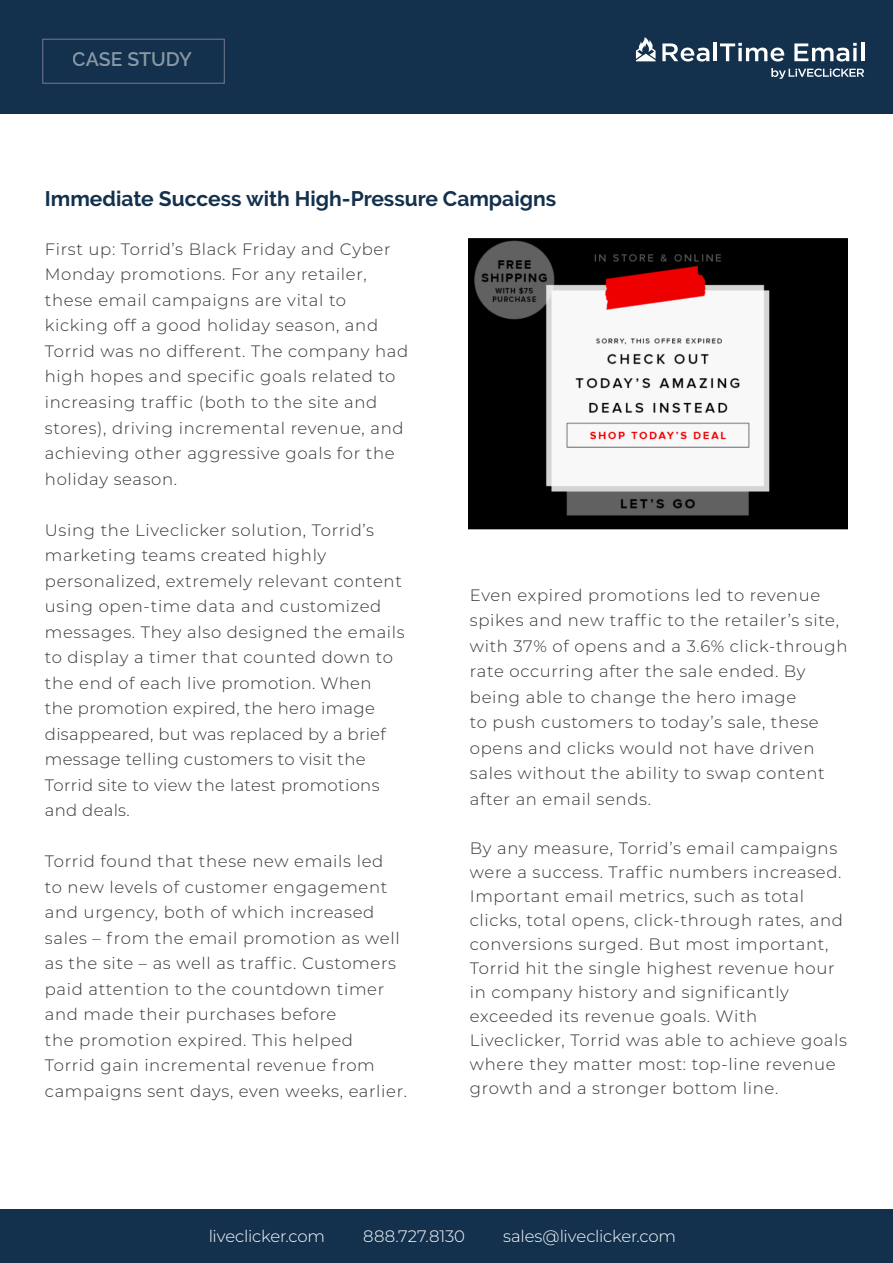
<style>
.page{position:relative;width:893px;height:1263px;background:#fff}
.page>*{position:absolute;margin:0;border:0;box-sizing:border-box;transform-origin:0 0}
.t1{font:700 21px "Raleway";color:#13314d}
.t2{font:600 19.5px "Raleway";letter-spacing:-.005em;color:#fff}
.t3{font:300 16.5px/25.5px "Montserrat";letter-spacing:.04em;color:#333}
.t4{font:300 16.5px "Montserrat";letter-spacing:-.01em;color:#fff}
</style>
<div class="page">
<div style="left:0;top:1209px;width:893px;height:54px;background:#13314d"></div>
<div style="left:0;top:0;width:893px;height:114px;background:#13314d"></div>
<svg style="left:771px;top:68px;width:93px;height:11px"></svg>
<svg style="left:662px;top:43px;width:47px;height:19px"></svg>
<hr style="left:713px;top:43px;width:4px;height:18px;background:#fff">
<svg style="left:720px;top:43px;width:64px;height:19px"></svg>
<svg style="left:794px;top:43px;width:63px;height:18px"></svg>
<svg style="left:853px;top:48px;width:4px;height:13px"></svg>
<hr style="left:861px;top:43px;width:3px;height:18px;background:#fff">
<svg style="left:636px;top:37px;width:20px;height:24px"></svg>
<div style="left:42px;top:39px;width:183px;height:45px;border:1px solid #767a8e"></div>
<img style="left:468px;top:239px;width:380px;height:291px">
<p class="t2" style="left:73px;top:48px;width:120px">CASE STUDY</p>
<p class="t1" style="left:45px;top:187px;width:513px">Immediate Success with High-Pressure Campaigns</p>
<p class="t3" style="left:45px;top:236px;width:365px">First up: Torrid’s Black Friday and Cyber Monday promotions. For any retailer, these email campaigns are vital to kicking off a good holiday season, and Torrid was no different. The company had high hopes and specific goals related to increasing traffic (both to the site and stores), driving incremental revenue, and achieving other aggressive goals for the holiday season.</p>
<p class="t3" style="left:45px;top:516px;width:361px">Using the Liveclicker solution, Torrid’s marketing teams created highly personalized, extremely relevant content using open-time data and customized messages. They also designed the emails to display a timer that counted down to the end of each live promotion. When<br>the promotion expired, the hero image disappeared, but was replaced by a brief message telling customers to visit the Torrid site to view the latest promotions and deals.</p>
<p class="t3" style="left:45px;top:848px;width:364px">Torrid found that these new emails led<br>to new levels of customer engagement and urgency, both of which increased sales – from the email promotion as well as the site – as well as traffic. Customers paid attention to the countdown timer and made their purchases before<br>the promotion expired. This helped Torrid gain incremental revenue from campaigns sent days, even weeks, earlier.</p>
<p class="t3" style="left:470px;top:582px;width:379px">Even expired promotions led to revenue spikes and new traffic to the retailer’s site, with 37% of opens and a 3.6% click-through rate occurring after the sale ended. By being able to change the hero image<br>to push customers to today’s sale, these opens and clicks would not have driven sales without the ability to swap content after an email sends.</p>
<p class="t3" style="left:470px;top:836px;width:379px;line-height:24px">By any measure, Torrid’s email campaigns were a success. Traffic numbers increased.<br>Important email metrics, such as total clicks, total opens, click-through rates, and conversions surged. But most important, Torrid hit the single highest revenue hour in company history and significantly exceeded its revenue goals. With Liveclicker, Torrid was able to achieve goals where they matter most: top-line revenue growth and a stronger bottom line.</p>
<p class="t4" style="left:209px;top:1225px;width:118px">liveclicker.com</p>
<p class="t4" style="left:363px;top:1225px;width:103px">888.727.8130</p>
<p class="t4" style="left:503px;top:1225px;width:174px">sales@liveclicker.com</p>
</div>
